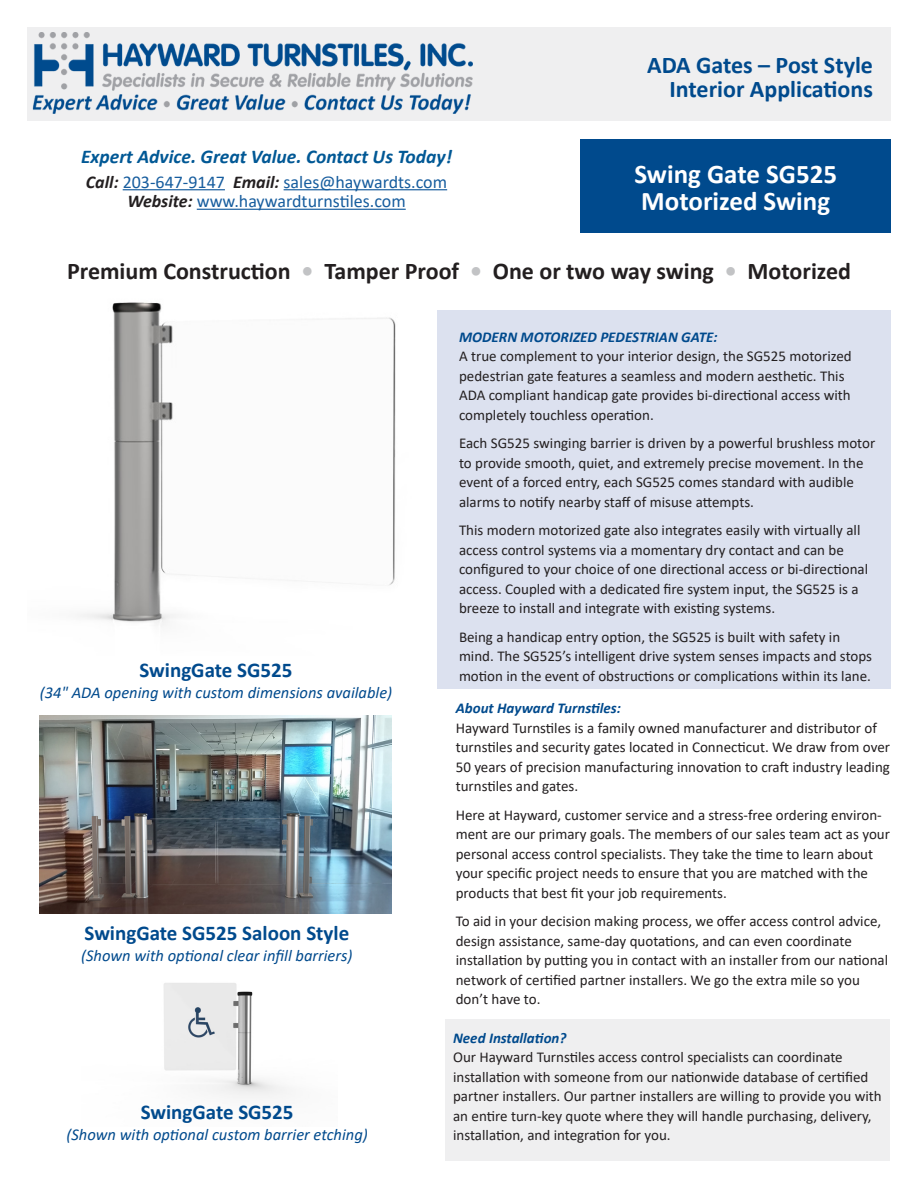
<style>
.page{position:relative;width:918px;height:1188px;background:#fff}
.page>*{position:absolute;margin:0;border:0;box-sizing:border-box;transform-origin:0 0}
.t1{font:700 27px "Calibri";color:#fff}
.t2{font:700 24px "Calibri";color:#231f20}
.t3{font:700 24px "Calibri";color:#004a8d}
.t4{font:700 21px "Calibri";color:#004a8d}
.t5{font:italic 700 19.5px "Calibri";color:#015895}
.t6{font:18px "Calibri";color:#175d9e}
.t7{font:italic 16.5px "Calibri";color:#004a8d}
.t8{font:15px/19.5px "Calibri";color:#231f20}
.t9{font:italic 700 15px "Calibri";color:#004a8d}
.s1{font-weight:700;font-style:italic;color:#231f20}
.s2{color:#c2c3c5}
.s3{font-weight:700;font-style:italic;color:#004a8d}
</style>
<div class="page">
<div style="left:437px;top:310px;width:454px;height:378px;background:#dce1ef"></div>
<div style="left:580px;top:139px;width:311px;height:94px;background:#004a8d"></div>
<div style="left:27px;top:27px;width:864px;height:94px;background:#efeff0"></div>
<div style="left:446px;top:1020px;width:444px;height:141px;background:#efeff0"></div>
<img style="left:32px;top:32px;width:440px;height:81px">
<hr style="left:123px;top:189px;width:102px;height:1px;background:#175d9e">
<hr style="left:284px;top:189px;width:163px;height:1px;background:#175d9e">
<hr style="left:197px;top:209px;width:209px;height:1px;background:#175d9e">
<img style="left:80px;top:302px;width:316px;height:325px">
<img style="left:39px;top:716px;width:353px;height:198px">
<img style="left:164px;top:983px;width:125px;height:115px">
<p class="t5" style="left:81px;top:143px;width:372px">Expert Advice. Great Value. Contact Us Today!</p>
<p class="t6" style="left:86px;top:169px;width:363px"><span class="s1">Call:</span> 203-647-9147 <span class="s1">Email:</span> sales@haywardts.com</p>
<p class="t6" style="left:127px;top:189px;width:280px"><span class="s1">Website:</span> www.haywardturnstiles.com</p>
<p class="t3" style="left:647px;top:48px;width:227px">ADA Gates – Post Style</p>
<p class="t3" style="left:670px;top:72px;width:205px">Interior Applications</p>
<p class="t1" style="left:634px;top:155px;width:204px">Swing Gate SG525</p>
<p class="t1" style="left:641px;top:182px;width:190px">Motorized Swing</p>
<p class="t2" style="left:67px;top:254px;width:785px">Premium Construction <span class="s2">•</span> Tamper Proof <span class="s2">•</span> One or two way swing <span class="s2">•</span> Motorized</p>
<p class="t4" style="left:140px;top:655px;width:154px">SwingGate SG525</p>
<p class="t7" style="left:40px;top:681px;width:354px">(34" ADA opening with custom dimensions available)</p>
<p class="t4" style="left:85px;top:918px;width:266px">SwingGate SG525 Saloon Style</p>
<p class="t7" style="left:81px;top:944px;width:273px">(Shown with optional clear infill barriers)</p>
<p class="t4" style="left:141px;top:1097px;width:154px">SwingGate SG525</p>
<p class="t7" style="left:66px;top:1123px;width:303px">(Shown with optional custom barrier etching)</p>
<p class="t9" style="left:459px;top:326px;width:260px">MODERN MOTORIZED PEDESTRIAN GATE:</p>
<p class="t8" style="left:459px;top:346px;width:394px">A true complement to your interior design, the SG525 motorized pedestrian gate features a seamless and modern aesthetic. This ADA compliant handicap gate provides bi-directional access with completely touchless operation.</p>
<p class="t8" style="left:459px;top:433px;width:418px">Each SG525 swinging barrier is driven by a powerful brushless motor to provide smooth, quiet, and extremely precise movement. In the event of a forced entry, each SG525 comes standard with audible alarms to notify nearby staff of misuse attempts.</p>
<p class="t8" style="left:459px;top:520px;width:411px">This modern motorized gate also integrates easily with virtually all access control systems via a momentary dry contact and can be configured to your choice of one directional access or bi-directional access. Coupled with a dedicated fire system input, the SG525 is a breeze to install and integrate with existing systems.</p>
<p class="t8" style="left:459px;top:626px;width:415px">Being a handicap entry option, the SG525 is built with safety in mind. The SG525’s intelligent drive system senses impacts and stops motion in the event of obstructions or complications within its lane.</p>
<p class="t8" style="left:456px;top:698px;width:436px"><span class="s3">About Hayward Turnstiles:<br></span>Hayward Turnstiles is a family owned manufacturer and distributor of turnstiles and security gates located in Connecticut. We draw from over 50 years of precision manufacturing innovation to craft industry leading turnstiles and gates.</p>
<p class="t8" style="left:456px;top:805px;width:436px">Here at Hayward, customer service and a stress-free ordering environ&shy;ment are our primary goals. The members of our sales team act as your personal access control specialists. They take the time to learn about your specific project needs to ensure that you are matched with the products that best fit your job requirements.</p>
<p class="t8" style="left:456px;top:911px;width:434px">To aid in your decision making process, we offer access control advice, design assistance, same-day quotations, and can even coordinate installation by putting you in contact with an installer from our national network of certified partner installers. We go the extra mile so you don’t have to.</p>
<p class="t8" style="left:453px;top:1027px;width:430px"><span class="s3">Need Installation?<br></span>Our Hayward Turnstiles access control specialists can coordinate installation with someone from our nationwide database of certified partner installers. Our partner installers are willing to provide you with an entire turn-key quote where they will handle purchasing, delivery, installation, and integration for you.</p>
</div>
